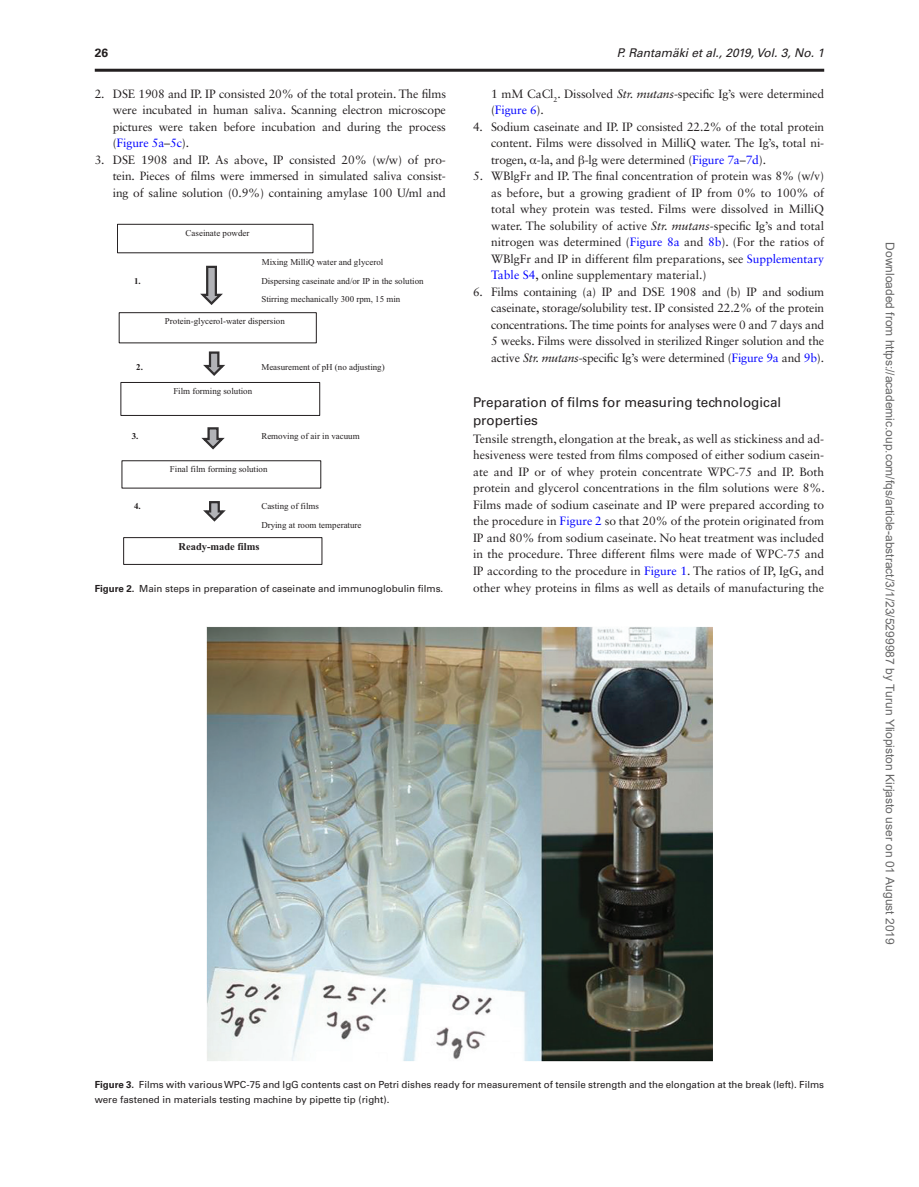
<style>
.page{position:relative;width:919px;height:1187px;background:#fff}
.page>*{position:absolute;margin:0;border:0;box-sizing:border-box;transform-origin:0 0}
.t1{font:13.5px/18px "Univers LT Std";color:#231f20}
.t2{font:12px/16.5px "Sabon LT Std";letter-spacing:-.01em;color:#231f20;text-align:justify}
.t3{font:12px "Arial";color:#666}
.t4{font:italic 12px "Univers LT Std";color:#231f20}
.t5{font:700 12px "Univers LT Std";color:#231f20}
.t6{font:700 10.5px "Times New Roman";color:#231f20}
.t7{font:9.75px/14.2px "Univers LT Std";color:#231f20}
.t8{font:9px/17.7px "Times New Roman";color:#231f20}
.t9{font:700 9px "Times New Roman";color:#231f20}
.s1{color:#00f}
.s2{font-weight:700}
.s3{font-style:italic}
.s4{font-family:"Gandhari Unicode"}
</style>
<div class="page">
<img style="left:206px;top:626px;width:506px;height:435px">
<div style="left:117px;top:224px;width:196px;height:29px;border:1px solid #231f20"></div>
<svg style="left:200px;top:265px;width:23px;height:40px"></svg>
<div style="left:119px;top:312px;width:198px;height:31px;background:#fff;border:1px solid #231f20"></div>
<svg style="left:203px;top:351px;width:22px;height:25px"></svg>
<div style="left:120px;top:382px;width:200px;height:34px;background:#fff;border:1px solid #231f20"></div>
<svg style="left:201px;top:427px;width:24px;height:23px"></svg>
<div style="left:121px;top:460px;width:200px;height:28px;background:#fff;border:1px solid #231f20"></div>
<svg style="left:203px;top:501px;width:23px;height:21px"></svg>
<div style="left:123px;top:537px;width:199px;height:27px;border:1px solid #231f20"></div>
<hr style="left:95px;top:69px;width:729px;height:3px;background:#231f20">
<p class="t5" style="left:95px;top:45px;width:15px">26</p>
<p class="t4" style="left:617px;top:45px;width:209px">P. Rantamäki et al., 2019, Vol. 3, No. 1</p>
<p class="t2" style="left:113px;top:85px;width:335px;text-indent:-18px">2. DSE 1908 and IP. IP consisted 20% of the total protein. The films were incubated in human saliva. Scanning electron microscope pictures were taken before incubation and during the process (<span class="s1">Figure 5a</span>–<span class="s1">5c</span>).</p>
<p class="t2" style="left:113px;top:151px;width:335px;text-indent:-18px">3. DSE 1908 and IP. As above, IP consisted 20% (w/w) of pro&shy;tein. Pieces of films were immersed in simulated saliva consist&shy;ing of saline solution (0.9%) containing amylase 100 U/ml and</p>
<p class="t8" style="left:185px;top:224px;width:65px">Caseinate powder</p>
<p class="t8" style="left:262px;top:253px;width:123px">Mixing MilliQ water and glycerol</p>
<p class="t9" style="left:134px;top:274px;width:8px">1.</p>
<p class="t8" style="left:261px;top:273px;width:164px">Dispersing caseinate and/or IP in the solution<br>Stirring mechanically 300 rpm, 15 min</p>
<p class="t8" style="left:165px;top:313px;width:121px">Protein-glycerol-water dispersion</p>
<p class="t9" style="left:136px;top:360px;width:8px">2.</p>
<p class="t8" style="left:261px;top:358px;width:125px">Measurement of pH (no adjusting)</p>
<p class="t8" style="left:173px;top:383px;width:80px">Film forming solution</p>
<p class="t9" style="left:132px;top:430px;width:8px">3.</p>
<p class="t8" style="left:261px;top:428px;width:100px">Removing of air in vacuum</p>
<p class="t8" style="left:170px;top:461px;width:99px">Final film forming solution</p>
<p class="t9" style="left:134px;top:499px;width:8px">4.</p>
<p class="t8" style="left:261px;top:497px;width:102px;line-height:19.2px">Casting of films<br>Drying at room temperature</p>
<p class="t6" style="left:179px;top:539px;width:82px">Ready-made films</p>
<p class="t7" style="left:95px;top:581px;width:350px"><span class="s2">Figure 2.</span> Main steps in preparation of caseinate and immunoglobulin films.</p>
<p class="t2" style="left:491px;top:85px;width:334px">1 mM CaCl<sub>2</sub>. Dissolved <span class="s3">Str. mutans</span>-specific Ig’s were determined (<span class="s1">Figure 6</span>).</p>
<p class="t2" style="left:491px;top:118px;width:335px;text-indent:-18px">4. Sodium caseinate and IP. IP consisted 22.2% of the total protein content. Films were dissolved in MilliQ water. The Ig’s, total ni&shy;trogen, <span class="s4">α</span>-la, and <span class="s4">β</span>-lg were determined (<span class="s1">Figure 7a</span>–<span class="s1">7d</span>).</p>
<p class="t2" style="left:491px;top:168px;width:335px;text-indent:-18px">5. WBlgFr and IP. The final concentration of protein was 8% (w/v) as before, but a growing gradient of IP from 0% to 100% of total whey protein was tested. Films were dissolved in MilliQ water. The solubility of active <span class="s3">Str. mutans</span>-specific Ig’s and total nitrogen was determined (<span class="s1">Figure 8a</span> and <span class="s1">8b</span>). (For the ratios of WBlgFr and IP in different film preparations, see <span class="s1">Supplementary Table S4</span>, online supplementary material.)</p>
<p class="t2" style="left:491px;top:283px;width:335px;text-indent:-18px">6. Films containing (a) IP and DSE 1908 and (b) IP and sodium caseinate, storage/solubility test. IP consisted 22.2% of the protein concentrations. The time points for analyses were 0 and 7 days and 5 weeks. Films were dissolved in sterilized Ringer solution and the active <span class="s3">Str. mutans</span>-specific Ig’s were determined (<span class="s1">Figure 9a</span> and <span class="s1">9b</span>).</p>
<p class="t1" style="left:473px;top:393px;width:310px">Preparation of films for measuring technological properties</p>
<p class="t2" style="left:473px;top:430px;width:353px">Tensile strength, elongation at the break, as well as stickiness and ad&shy;hesiveness were tested from films composed of either sodium casein&shy;ate and IP or of whey protein concentrate WPC-75 and IP. Both protein and glycerol concentrations in the film solutions were 8%.<br>Films made of sodium caseinate and IP were prepared according to the procedure in <span class="s1">Figure 2</span> so that 20% of the protein originated from IP and 80% from sodium caseinate. No heat treatment was included in the procedure. Three different films were made of WPC-75 and IP according to the procedure in <span class="s1">Figure 1</span>. The ratios of IP, IgG, and other whey proteins in films as well as details of manufacturing the</p>
<p class="t7" style="left:95px;top:1077px;width:730px"><span class="s2">Figure 3.</span> Films with various WPC-75 and IgG contents cast on Petri dishes ready for measurement of tensile strength and the elongation at the break (left). Films were fastened in materials testing machine by pipette tip (right).</p>
<p class="t3" style="left:894px;top:242px;width:703px;rotate:90deg">Downloaded from https://academic.oup.com/fqs/article-abstract/3/1/23/5299987 by Turun Yliopiston Kirjasto user on 01 August 2019</p>
</div>
